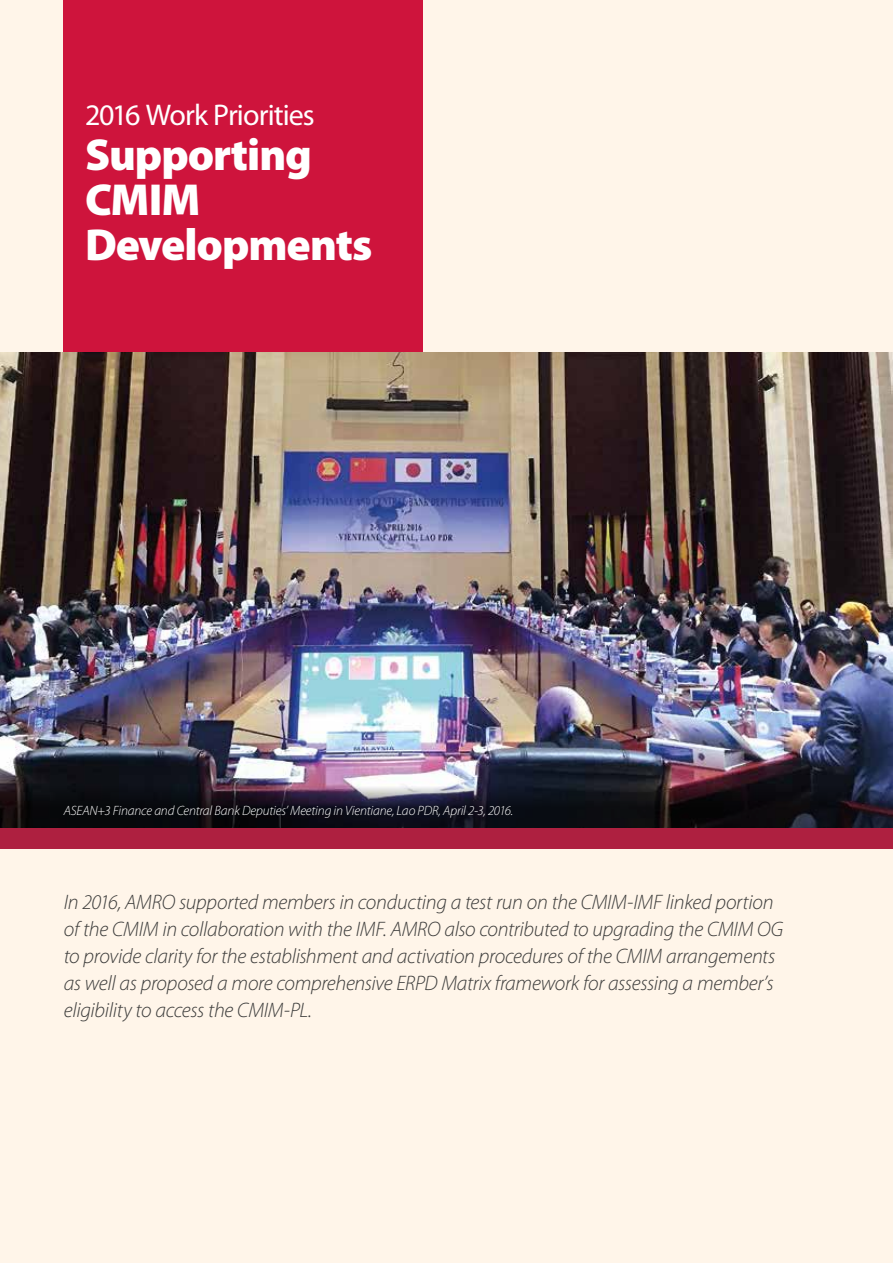
<style>
.page{position:relative;width:893px;height:1263px;background:#fff5e9}
.page>*{position:absolute;margin:0;border:0;box-sizing:border-box;transform-origin:0 0}
.t1{font:900 45px/45px "Myriad Pro";letter-spacing:-.025em;color:#fff}
.t2{font:30px "Myriad Pro";letter-spacing:-.03em;color:#fff}
.t3{font:italic 300 21px/27px "Myriad Pro";letter-spacing:-.015em;color:#3c3c3b}
.t4{font:italic 300 13.5px "Myriad Pro";letter-spacing:-.01em;color:#fff}
</style>
<div class="page">
<div style="left:0;top:828px;width:893px;height:21px;background:#ae2040"></div>
<div style="left:64px;top:0;width:359px;height:353px;background:#ce143c"></div>
<img style="left:0;top:353px;width:893px;height:432px">
<svg style="left:0;top:785px;width:893px;height:43px;fill:#0c0c13"></svg>
<h2 class="t2" style="left:85px;top:96px;width:231px">2016 Work Priorities</h2>
<h1 class="t1" style="left:85px;top:132px;width:289px">Supporting<br>CMIM<br>Developments</h1>
<p class="t4" style="left:64px;top:802px;width:451px">ASEAN+3 Finance and Central Bank Deputies’ Meeting in Vientiane, Lao PDR, April 2-3, 2016.</p>
<p class="t3" style="left:64px;top:888px;width:721px">In 2016, AMRO supported members in conducting a test run on the CMIM-IMF linked portion of the CMIM in collaboration with the IMF. AMRO also contributed to upgrading the CMIM OG to provide clarity for the establishment and activation procedures of the CMIM arrangements as well as proposed a more comprehensive ERPD Matrix framework for assessing a member’s eligibility to access the CMIM-PL.</p>
</div>
